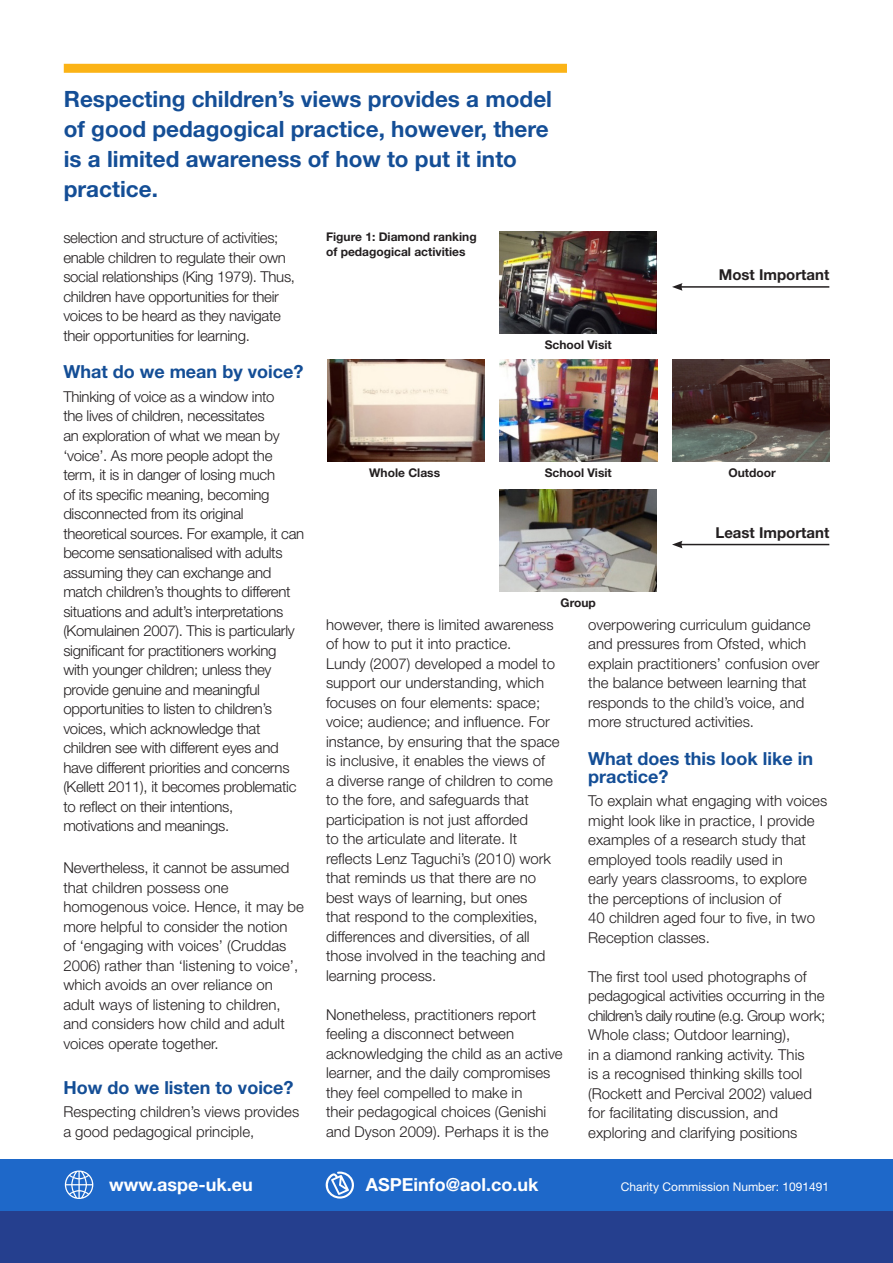
<style>
.page{position:relative;width:893px;height:1263px;background:#fff}
.page>*{position:absolute;margin:0;border:0;box-sizing:border-box;transform-origin:0 0}
.t1{font:700 22.5px/30px "Helvetica Neue";color:#144e96}
.subhead1{font:700 18px/18px "Helvetica Neue";color:#144e96}
.t2{font:700 18px "Helvetica Neue";color:#fff}
.body{font:300 15px/19.5px "Helvetica Neue";color:#231f20}
.body-2{font:300 15px/19.5px "Helvetica Neue";letter-spacing:-.02em;color:#231f20}
.body-3{font:700 15px "Helvetica Neue";color:#231f20}
.body-4{font:700 12px/15px "Helvetica Neue";color:#231f20}
.t3{font:12px "Helvetica Neue";color:#fff}
</style>
<div class="page">
<div style="left:0;top:1209px;width:893px;height:54px;background:#253f8e"></div>
<div style="left:0;top:1159px;width:893px;height:51px;background:#1e68c9"></div>
<svg style="left:65px;top:1170px;width:28px;height:29px"></svg>
<svg style="left:325px;top:1171px;width:29px;height:27px"></svg>
<div style="left:64px;top:64px;width:503px;height:9px;background:#fbb316"></div>
<img style="left:500px;top:359px;width:157px;height:102px">
<img style="left:672px;top:359px;width:157px;height:102px">
<img style="left:500px;top:489px;width:157px;height:103px">
<img style="left:500px;top:231px;width:157px;height:102px">
<img style="left:328px;top:359px;width:157px;height:102px">
<hr style="left:680px;top:286px;width:149px;height:2px;background:#231f20">
<svg style="left:672px;top:283px;width:10px;height:8px"></svg>
<hr style="left:680px;top:544px;width:149px;height:1px;background:#231f20">
<svg style="left:672px;top:541px;width:10px;height:7px"></svg>
<p class="t1" style="left:64px;top:83px;width:490px">Respecting children’s views provides a model of good pedagogical practice, however, there is a limited awareness of how to put it into practice.</p>
<p class="body-2" style="left:63px;top:228px;width:233px">selection and structure of activities; enable children to regulate their own social relationships (King 1979). Thus, children have opportunities for their voices to be heard as they navigate their opportunities for learning.</p>
<p class="subhead1" style="left:63px;top:362px;width:241px">What do we mean by voice?</p>
<p class="body-2" style="left:63px;top:387px;width:242px">Thinking of voice as a window into<br>the lives of children, necessitates<br>an exploration of what we mean by ‘voice’. As more people adopt the term, it is in danger of losing much<br>of its specific meaning, becoming disconnected from its original theoretical sources. For example, it can become sensationalised with adults assuming they can exchange and match children’s thoughts to different situations and adult’s interpretations (Komulainen 2007). This is particularly significant for practitioners working with younger children; unless they provide genuine and meaningful opportunities to listen to children’s voices, which acknowledge that children see with different eyes and have different priorities and concerns (Kellett 2011), it becomes problematic to reflect on their intentions, motivations and meanings.</p>
<p class="body" style="left:63px;top:858px;width:242px">Nevertheless, it cannot be assumed that children possess one homogenous voice. Hence, it may be more helpful to consider the notion<br>of ‘engaging with voices’ (Cruddas 2006) rather than ‘listening to voice’, which avoids an over reliance on adult ways of listening to children, and considers how child and adult voices operate together.</p>
<p class="subhead1" style="left:63px;top:1078px;width:232px">How do we listen to voice?</p>
<p class="body" style="left:63px;top:1102px;width:237px">Respecting children’s views provides a good pedagogical principle,</p>
<p class="body-4" style="left:326px;top:229px;width:152px">Figure 1: Diamond ranking of pedagogical activities</p>
<p class="body-4" style="left:545px;top:337px;width:69px">School Visit</p>
<p class="body-3" style="left:719px;top:266px;width:112px">Most Important</p>
<p class="body-4" style="left:369px;top:465px;width:72px">Whole Class</p>
<p class="body-4" style="left:728px;top:465px;width:49px">Outdoor</p>
<p class="body-4" style="left:545px;top:465px;width:69px">School Visit</p>
<p class="body-4" style="left:561px;top:595px;width:37px">Group</p>
<p class="body-3" style="left:715px;top:523px;width:115px">Least Important</p>
<p class="body" style="left:326px;top:614px;width:235px">however, there is limited awareness of how to put it into practice.<br>Lundy (2007) developed a model to support our understanding, which focuses on four elements: space; voice; audience; and influence. For instance, by ensuring that the space is inclusive, it enables the views of<br>a diverse range of children to come to the fore, and safeguards that participation is not just afforded<br>to the articulate and literate. It reflects Lenz Taguchi’s (2010) work that reminds us that there are no best ways of learning, but ones<br>that respond to the complexities, differences and diversities, of all those involved in the teaching and learning process.</p>
<p class="body" style="left:326px;top:1004px;width:238px">Nonetheless, practitioners report feeling a disconnect between acknowledging the child as an active learner, and the daily compromises they feel compelled to make in<br>their pedagogical choices (Genishi and Dyson 2009). Perhaps it is the</p>
<p class="body" style="left:588px;top:614px;width:233px">overpowering curriculum guidance and pressures from Ofsted, which explain practitioners’ confusion over the balance between learning that responds to the child’s voice, and more structured activities.</p>
<p class="subhead1" style="left:588px;top:749px;width:226px">What does this look like in practice?</p>
<p class="body" style="left:588px;top:791px;width:240px">To explain what engaging with voices might look like in practice, I provide examples of a research study that employed tools readily used in<br>early years classrooms, to explore the perceptions of inclusion of<br>40 children aged four to five, in two<br>Reception classes.</p>
<p class="body" style="left:588px;top:966px;width:239px">The first tool used photographs of pedagogical activities occurring in the children’s daily routine (e.g. Group work; Whole class; Outdoor learning),<br>in a diamond ranking activity. This<br>is a recognised thinking skills tool (Rockett and Percival 2002) valued for facilitating discussion, and exploring and clarifying positions</p>
<p class="t2" style="left:109px;top:1173px;width:145px">www.aspe-uk.eu</p>
<p class="t2" style="left:366px;top:1173px;width:174px">ASPEinfo@aol.co.uk</p>
<p class="t3" style="left:621px;top:1179px;width:210px">Charity Commission Number: 1091491</p>
</div>
